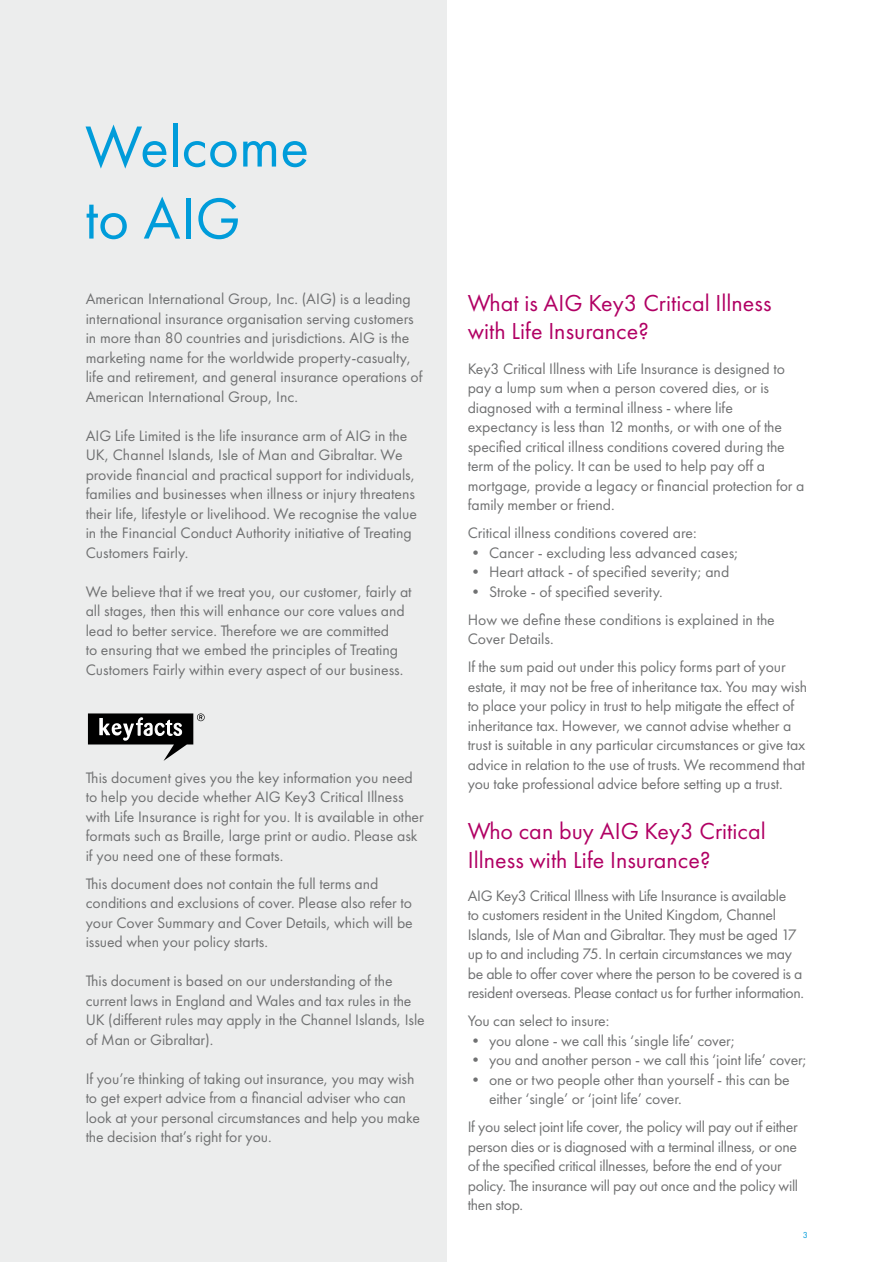
<style>
.page{position:relative;width:893px;height:1263px;background:#fff}
.page>*{position:absolute;margin:0;border:0;box-sizing:border-box;transform-origin:0 0}
.t1{font:60px/72px "Futura PT";color:#009cda}
.t2{font:24px/28.8px "Futura PT";letter-spacing:.005em;color:#b10064}
.t3{font:15.75px/19.5px "Futura PT";letter-spacing:-.005em;color:#707172}
.t4{font:9px "Futura PT";color:#009cda}
</style>
<div class="page">
<div style="left:0;top:0;width:446px;height:708px;background:#eceded"></div>
<div style="left:0;top:694px;width:446px;height:568px;background:#eceded"></div>
<svg style="left:88px;top:713px;width:117px;height:48px"></svg>
<h1 class="t1" style="left:85px;top:110px;width:226px">Welcome to AIG</h1>
<p class="t3" style="left:86px;top:289px;width:338px">American International Group, Inc. (AIG) is a leading international insurance organisation serving customers in more than 80 countries and jurisdictions. AIG is the marketing name for the worldwide property-casualty, life and retirement, and general insurance operations of American International Group, Inc.</p>
<p class="t3" style="left:86px;top:426px;width:333px">AIG Life Limited is the life insurance arm of AIG in the UK, Channel Islands, Isle of Man and Gibraltar. We provide financial and practical support for individuals, families and businesses when illness or injury threatens their life, lifestyle or livelihood. We recognise the value in the Financial Conduct Authority initiative of Treating Customers Fairly.</p>
<p class="t3" style="left:86px;top:582px;width:327px">We believe that if we treat you, our customer, fairly at all stages, then this will enhance our core values and lead to better service. Therefore we are committed<br>to ensuring that we embed the principles of Treating Customers Fairly within every aspect of our business.</p>
<p class="t3" style="left:86px;top:768px;width:340px">This document gives you the key information you need to help you decide whether AIG Key3 Critical Illness with Life Insurance is right for you. It is available in other formats such as Braille, large print or audio. Please ask if you need one of these formats.</p>
<p class="t3" style="left:86px;top:874px;width:329px">This document does not contain the full terms and conditions and exclusions of cover. Please also refer to your Cover Summary and Cover Details, which will be issued when your policy starts.</p>
<p class="t3" style="left:86px;top:971px;width:341px">This document is based on our understanding of the current laws in England and Wales and tax rules in the UK (different rules may apply in the Channel Islands, Isle of Man or Gibraltar).</p>
<p class="t3" style="left:86px;top:1069px;width:336px">If you’re thinking of taking out insurance, you may wish to get expert advice from a financial adviser who can look at your personal circumstances and help you make the decision that’s right for you.</p>
<h2 class="t2" style="left:468px;top:288px;width:305px">What is AIG Key3 Critical Illness with Life Insurance?</h2>
<p class="t3" style="left:468px;top:359px;width:338px">Key3 Critical Illness with Life Insurance is designed to pay a lump sum when a person covered dies, or is diagnosed with a terminal illness - where life expectancy is less than 12 months, or with one of the specified critical illness conditions covered during the term of the policy. It can be used to help pay off a mortgage, provide a legacy or financial protection for a family member or friend.</p>
<p class="t3" style="left:468px;top:523px;width:230px">Critical illness conditions covered are:</p>
<p class="t3" style="left:468px;top:543px;width:272px">• Cancer - excluding less advanced cases;</p>
<p class="t3" style="left:468px;top:562px;width:263px">• Heart attack - of specified severity; and</p>
<p class="t3" style="left:468px;top:577px;width:309px;line-height:28px">• Stroke - of specified severity.<br>How we define these conditions is explained in the</p>
<p class="t3" style="left:468px;top:625px;width:319px;line-height:28px">Cover Details.<br>If the sum paid out under this policy forms part of your</p>
<p class="t3" style="left:468px;top:677px;width:341px">estate, it may not be free of inheritance tax. You may wish to place your policy in trust to help mitigate the effect of inheritance tax. However, we cannot advise whether a trust is suitable in any particular circumstances or give tax advice in relation to the use of trusts. We recommend that you take professional advice before setting up a trust.</p>
<h2 class="t2" style="left:468px;top:817px;width:300px">Who can buy AIG Key3 Critical<br>Illness with Life Insurance?</h2>
<p class="t3" style="left:468px;top:885px;width:338px">AIG Key3 Critical Illness with Life Insurance is available<br>to customers resident in the United Kingdom, Channel Islands, Isle of Man and Gibraltar. They must be aged 17 up to and including 75. In certain circumstances we may be able to offer cover where the person to be covered is a resident overseas. Please contact us for further information.</p>
<p class="t3" style="left:468px;top:1011px;width:143px">You can select to insure:</p>
<p class="t3" style="left:468px;top:1030px;width:269px">• you alone - we call this ‘single life’ cover;</p>
<p class="t3" style="left:468px;top:1050px;width:341px">• you and another person - we call this ‘joint life’ cover;</p>
<p class="t3" style="left:489px;top:1069px;width:302px;text-indent:-21px">• one or two people other than yourself - this can be either ‘single’ or ‘joint life’ cover.</p>
<p class="t3" style="left:468px;top:1117px;width:332px">If you select joint life cover, the policy will pay out if either person dies or is diagnosed with a terminal illness, or one of the specified critical illnesses, before the end of your policy. The insurance will pay out once and the policy will then stop.</p>
<p class="t4" style="left:803px;top:1229px;width:7px">3</p>
</div>
